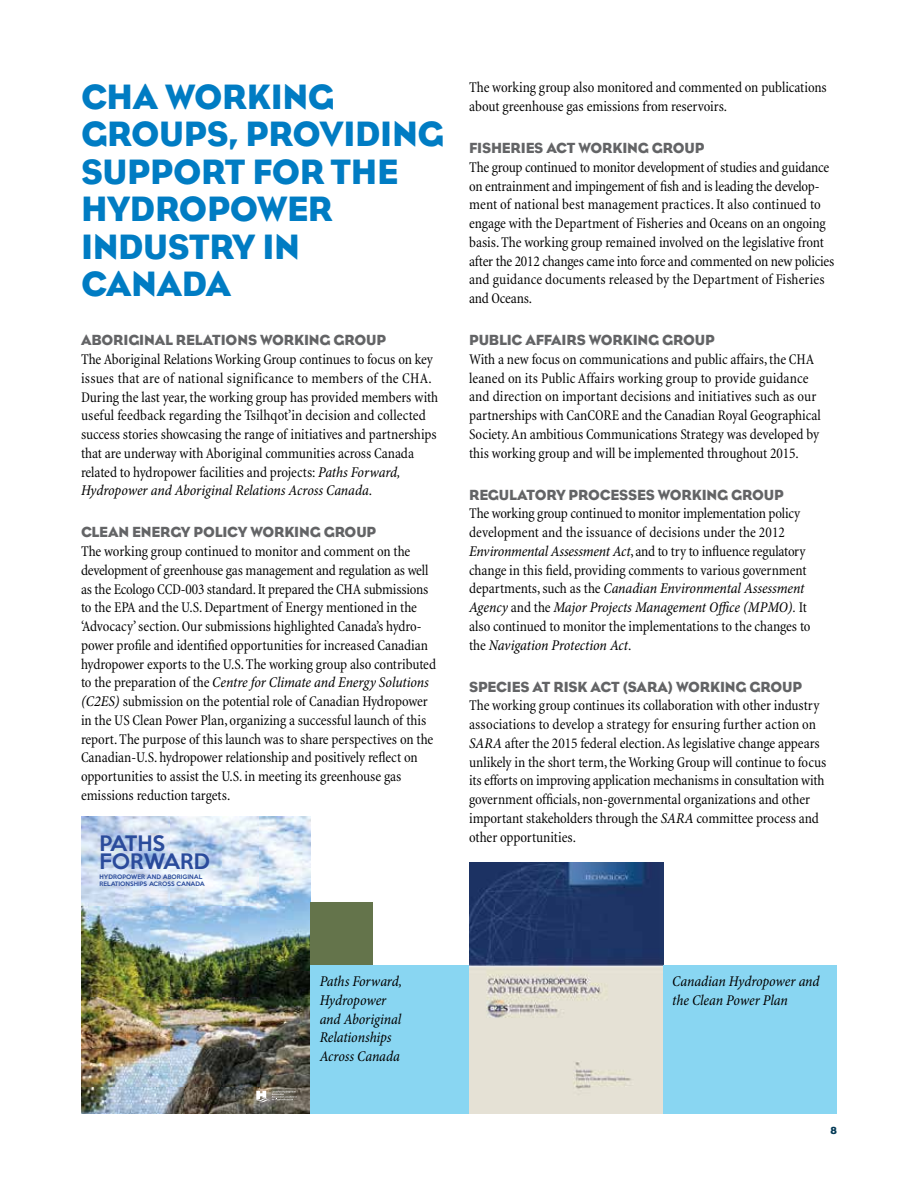
<style>
.page{position:relative;width:918px;height:1188px;background:#fff}
.page>*{position:absolute;margin:0;border:0;box-sizing:border-box;transform-origin:0 0}
.t1{font:36px/37.5px "Bureau Eagle";letter-spacing:-.01em;color:#007cc3}
.t2{font:500 19.5px/18.8px "Keep Calm";color:#2a4b9b}
.t3{font:condensed 15px/18.8px "Minion";letter-spacing:-.005em;color:#000}
.t4{font:italic condensed 15px/18.8px "Minion Pro";letter-spacing:-.005em;color:#000}
.t5{font:15px "Bureau Eagle";letter-spacing:-.01em;color:#636466}
.t6{font:10.5px "Bureau Eagle";color:#023955}
.t7{font:500 5.7px/6.8px "Keep Calm";color:#2a4b9b}
.s1{font-family:"Minion Pro";font-style:italic}
.s2{font-family:"Minion";font-style:normal}
</style>
<div class="page">
<img style="left:81px;top:816px;width:230px;height:298px">
<svg style="left:256px;top:1091px;width:41px;height:11px"></svg>
<img style="left:469px;top:862px;width:194px;height:252px">
<div style="left:311px;top:965px;width:158px;height:149px;background:#89d6f2"></div>
<div style="left:663px;top:965px;width:174px;height:149px;background:#89d6f2"></div>
<div style="left:311px;top:903px;width:62px;height:62px;background:#64744b"></div>
<h1 class="t1" style="left:81px;top:78px;width:365px">CHA WORKING<br>GROUPS, PROVIDING<br>SUPPORT FOR THE<br>HYDROPOWER<br>INDUSTRY IN<br>CANADA</h1>
<p class="t5" style="left:81px;top:332px;width:307px">ABORIGINAL RELATIONS WORKING GROUP</p>
<p class="t3" style="left:81px;top:350px;width:359px">The Aboriginal Relations Working Group continues to focus on key issues that are of national significance to members of the CHA.<br>During the last year, the working group has provided members with useful feedback regarding the Tsilhqot’in decision and collected success stories showcasing the range of initiatives and partnerships that are underway with Aboriginal communities across Canada related to hydropower facilities and projects: <span class="s1">Paths Forward,</span></p>
<p class="t4" style="left:81px;top:481px;width:293px">Hydropower and Aboriginal Relations Across Canada<span class="s2">.</span></p>
<p class="t5" style="left:81px;top:524px;width:297px">CLEAN ENERGY POLICY WORKING GROUP</p>
<p class="t3" style="left:81px;top:542px;width:357px">The working group continued to monitor and comment on the development of greenhouse gas management and regulation as well as the Ecologo CCD-003 standard. It prepared the CHA submissions to the EPA and the U.S. Department of Energy mentioned in the ‘Advocacy’ section. Our submissions highlighted Canada’s hydro&shy;power profile and identified opportunities for increased Canadian hydropower exports to the U.S. The working group also contributed</p>
<p class="t4" style="left:81px;top:673px;width:349px"><span class="s2">to the preparation of the</span> Centre for Climate and Energy Solutions</p>
<p class="t3" style="left:81px;top:692px;width:354px"><span class="s1">(C2ES)</span> submission on the potential role of Canadian Hydropower in the US Clean Power Plan, organizing a successful launch of this report. The purpose of this launch was to share perspectives on the Canadian-U.S. hydropower relationship and positively reflect on opportunities to assist the U.S. in meeting its greenhouse gas emissions reduction targets.</p>
<h2 class="t2" style="left:100px;top:832px;width:112px">PATHS<br>FORWARD</h2>
<p class="t7" style="left:100px;top:873px;width:107px">HYDROPOWER AND ABORIGINAL<br>RELATIONSHIPS ACROSS CANADA</p>
<p class="t3" style="left:469px;top:79px;width:359px">The working group also monitored and commented on publications about greenhouse gas emissions from reservoirs.</p>
<p class="t5" style="left:469px;top:139px;width:237px">FISHERIES ACT WORKING GROUP</p>
<p class="t3" style="left:469px;top:158px;width:367px">The group continued to monitor development of studies and guidance on entrainment and impingement of fish and is leading the develop&shy;ment of national best management practices. It also continued to engage with the Department of Fisheries and Oceans on an ongoing basis. The working group remained involved on the legislative front after the 2012 changes came into force and commented on new policies and guidance documents released by the Department of Fisheries and Oceans.</p>
<p class="t5" style="left:469px;top:331px;width:247px">PUBLIC AFFAIRS WORKING GROUP</p>
<p class="t3" style="left:469px;top:350px;width:353px">With a new focus on communications and public affairs, the CHA leaned on its Public Affairs working group to provide guidance and direction on important decisions and initiatives such as our partnerships with CanCORE and the Canadian Royal Geographical Society. An ambitious Communications Strategy was developed by this working group and will be implemented throughout 2015.</p>
<p class="t5" style="left:469px;top:486px;width:316px">REGULATORY PROCESSES WORKING GROUP</p>
<p class="t3" style="left:469px;top:505px;width:339px">The working group continued to monitor implementation policy development and the issuance of decisions under the 2012<br><span class="s1">Environmental Assessment Act</span>, and to try to influence regulatory change in this field, providing comments to various government</p>
<p class="t4" style="left:469px;top:579px;width:339px"><span class="s2">departments, such as the</span> Canadian Environmental Assessment<br>Agency <span class="s2">and the</span> Major Projects Management Office (MPMO). <span class="s2">It</span></p>
<p class="t3" style="left:469px;top:617px;width:343px">also continued to monitor the implementations to the changes to</p>
<p class="t4" style="left:469px;top:635px;width:164px"><span class="s2">the</span> Navigation Protection Act<span class="s2">.</span></p>
<p class="t5" style="left:469px;top:678px;width:334px">SPECIES AT RISK ACT (SARA) WORKING GROUP</p>
<p class="t3" style="left:469px;top:697px;width:359px">The working group continues its collaboration with other industry associations to develop a strategy for ensuring further action on <span class="s1">SARA</span> after the 2015 federal election. As legislative change appears unlikely in the short term, the Working Group will continue to focus its efforts on improving application mechanisms in consultation with government officials, non-governmental organizations and other important stakeholders through the <span class="s1">SARA</span> committee process and other opportunities.</p>
<p class="t4" style="left:320px;top:972px;width:84px">Paths Forward,<br>Hydropower and Aboriginal<br>Relationships<br>Across Canada</p>
<p class="t4" style="left:672px;top:972px;width:149px">Canadian Hydropower and the Clean Power Plan</p>
<p class="t6" style="left:831px;top:1124px;width:8px">8</p>
</div>
